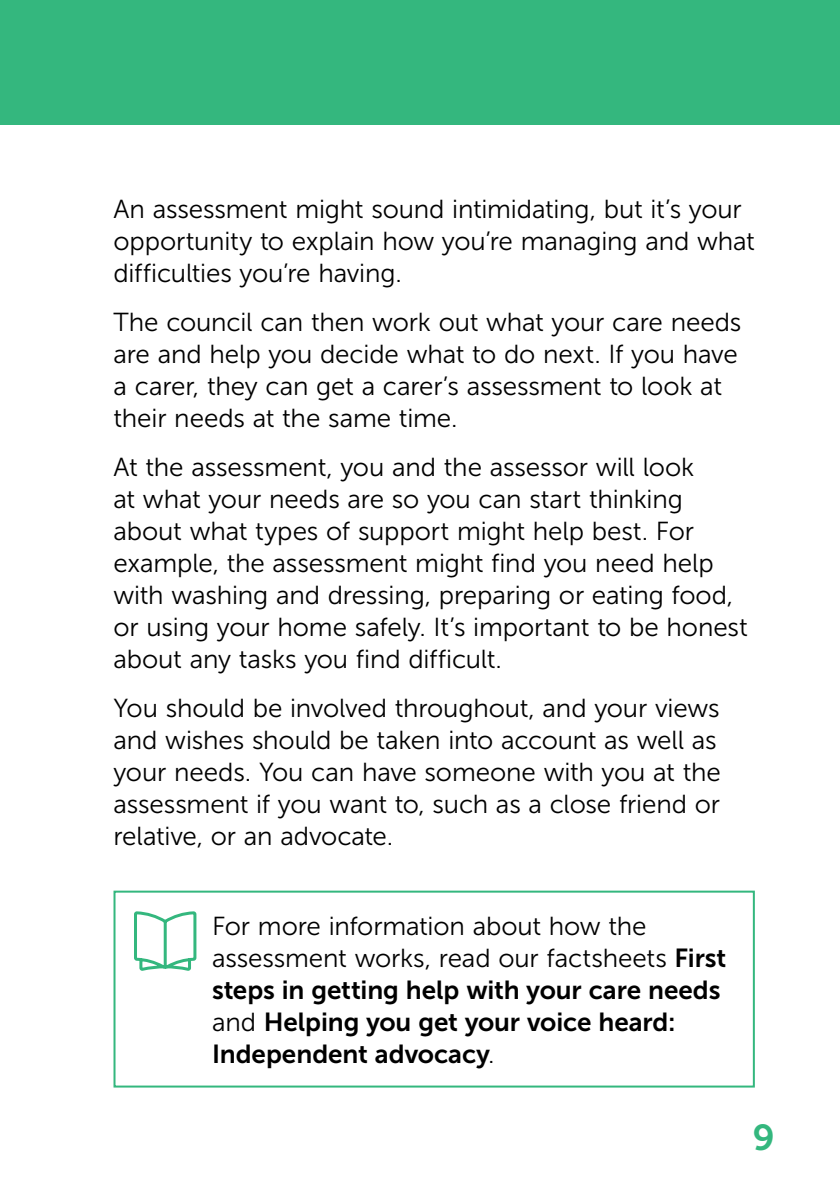
<style>
.page{position:relative;width:840px;height:1191px;background:#fff}
.page>*{position:absolute;margin:0;border:0;box-sizing:border-box;transform-origin:0 0}
.t1{font:36px "Museo Slab 700";color:#34b77e}
.Body{font:26px/32px "Museo Sans 300";letter-spacing:-.005em;color:#000}
.Body-2{font:26px/32px "Museo Sans 700";letter-spacing:-.005em;color:#000}
.s1{font-family:"Museo Sans 300"}
</style>
<div class="page">
<div style="left:0;top:0;width:839px;height:125px;background:#34b77e"></div>
<svg style="left:134px;top:911px;width:63px;height:60px"></svg>
<div style="left:113px;top:890px;width:641px;height:197px;border:2px solid #34b77e"></div>
<p class="Body" style="left:113px;top:193px;width:642px">An assessment might sound intimidating, but it’s your opportunity to explain how you’re managing and what difficulties you’re having.</p>
<p class="Body" style="left:113px;top:306px;width:629px">The council can then work out what your care needs are and help you decide what to do next. If you have a carer, they can get a carer’s assessment to look at their needs at the same time.</p>
<p class="Body" style="left:113px;top:451px;width:635px">At the assessment, you and the assessor will look<br>at what your needs are so you can start thinking about what types of support might help best. For example, the assessment might find you need help with washing and dressing, preparing or eating food, or using your home safely. It’s important to be honest about any tasks you find difficult.</p>
<p class="Body" style="left:113px;top:692px;width:608px">You should be involved throughout, and your views and wishes should be taken into account as well as your needs. You can have someone with you at the assessment if you want to, such as a close friend or relative, or an advocate.</p>
<p class="Body-2" style="left:212px;top:909px;width:515px"><span class="s1">For more information about how the assessment works, read our factsheets</span> First steps in getting help with your care needs <span class="s1">and</span> Helping you get your voice heard:<br>Independent advocacy<span class="s1">.</span></p>
<h1 class="t1" style="left:752px;top:1117px;width:23px">9</h1>
</div>
